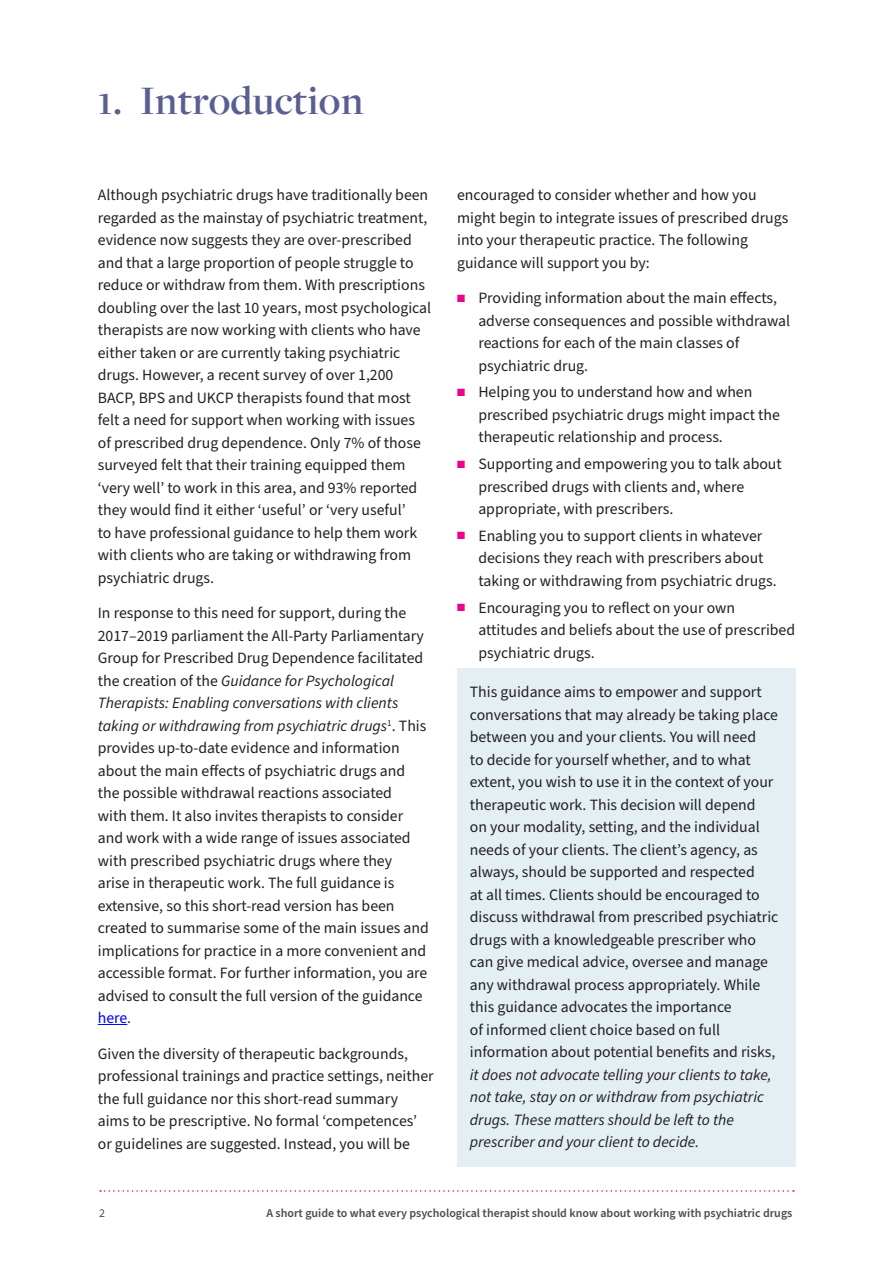
<style>
.page{position:relative;width:893px;height:1263px;background:#fff}
.page>*{position:absolute;margin:0;border:0;box-sizing:border-box;transform-origin:0 0}
._1-Heading{font:600 42px "Freight Disp Pro";letter-spacing:.005em;color:#5a5f91}
.Body{font:15.75px/22.5px "Source Sans Pro";color:#231f20}
.Boxed_text_BLUE{font:15.75px/22.5px "Source Sans Pro";color:#231f20}
.t1{font:600 12px "Source Sans Pro";color:#4b4c4d}
.t2{font:12px "Source Sans Pro";color:#4b4c4d}
.s1{font-style:italic}
.s2{color:#00f}
.s3{color:#ed028c}
</style>
<div class="page">
<svg style="left:100px;top:1190px;width:694px;height:2px"></svg>
<svg style="left:98px;top:1024px;width:29px;height:1px"></svg>
<div style="left:457px;top:668px;width:338px;height:498px;background:#e4eff4"></div>
<p class="_1-Heading" style="left:98px;top:73px;width:267px">1. Introduction</p>
<p class="Body" style="left:98px;top:184px;width:335px">Although psychiatric drugs have traditionally been regarded as the mainstay of psychiatric treatment, evidence now suggests they are over-prescribed and that a large proportion of people struggle to reduce or withdraw from them. With prescriptions doubling over the last 10 years, most psychological therapists are now working with clients who have either taken or are currently taking psychiatric drugs. However, a recent survey of over 1,200<br>BACP, BPS and UKCP therapists found that most felt a need for support when working with issues of prescribed drug dependence. Only 7% of those surveyed felt that their training equipped them ‘very well’ to work in this area, and 93% reported they would find it either ‘useful’ or ‘very useful’<br>to have professional guidance to help them work with clients who are taking or withdrawing from psychiatric drugs.</p>
<p class="Body" style="left:98px;top:602px;width:333px">In response to this need for support, during the 2017–2019 parliament the All-Party Parliamentary Group for Prescribed Drug Dependence facilitated the creation of the <span class="s1">Guidance for Psychological Therapists: Enabling conversations with clients taking or withdrawing from psychiatric drugs</span><sup>1</sup>. This provides up-to-date evidence and information about the main effects of psychiatric drugs and the possible withdrawal reactions associated<br>with them. It also invites therapists to consider and work with a wide range of issues associated with prescribed psychiatric drugs where they<br>arise in therapeutic work. The full guidance is extensive, so this short-read version has been created to summarise some of the main issues and implications for practice in a more convenient and accessible format. For further information, you are advised to consult the full version of the guidance <span class="s2">here</span>.</p>
<p class="Body" style="left:98px;top:1042px;width:337px">Given the diversity of therapeutic backgrounds, professional trainings and practice settings, neither the full guidance nor this short-read summary<br>aims to be prescriptive. No formal ‘competences’ or guidelines are suggested. Instead, you will be</p>
<p class="Body" style="left:457px;top:184px;width:333px">encouraged to consider whether and how you might begin to integrate issues of prescribed drugs into your therapeutic practice. The following guidance will support you by:</p>
<p class="Boxed_text_BLUE" style="left:478px;top:287px;width:313px;text-indent:-21px"><span class="s3">■</span> Providing information about the main effects, adverse consequences and possible withdrawal reactions for each of the main classes of psychiatric drug.</p>
<p class="Boxed_text_BLUE" style="left:478px;top:381px;width:303px;text-indent:-21px"><span class="s3">■</span> Helping you to understand how and when prescribed psychiatric drugs might impact the therapeutic relationship and process.</p>
<p class="Boxed_text_BLUE" style="left:478px;top:453px;width:305px;text-indent:-21px"><span class="s3">■</span> Supporting and empowering you to talk about prescribed drugs with clients and, where appropriate, with prescribers.</p>
<p class="Boxed_text_BLUE" style="left:478px;top:525px;width:300px;text-indent:-21px"><span class="s3">■</span> Enabling you to support clients in whatever decisions they reach with prescribers about taking or withdrawing from psychiatric drugs.</p>
<p class="Boxed_text_BLUE" style="left:478px;top:597px;width:318px;text-indent:-21px"><span class="s3">■</span> Encouraging you to reflect on your own attitudes and beliefs about the use of prescribed psychiatric drugs.</p>
<p class="Boxed_text_BLUE" style="left:470px;top:681px;width:310px">This guidance aims to empower and support conversations that may already be taking place between you and your clients. You will need<br>to decide for yourself whether, and to what extent, you wish to use it in the context of your therapeutic work. This decision will depend<br>on your modality, setting, and the individual needs of your clients. The client’s agency, as always, should be supported and respected<br>at all times. Clients should be encouraged to discuss withdrawal from prescribed psychiatric drugs with a knowledgeable prescriber who can give medical advice, oversee and manage any withdrawal process appropriately. While this guidance advocates the importance<br>of informed client choice based on full information about potential benefits and risks, <span class="s1">it does not advocate telling your clients to take, not take, stay on or withdraw from psychiatric drugs. These matters should be left to the prescriber and your client to decide.</span></p>
<p class="t2" style="left:99px;top:1205px;width:7px">2</p>
<p class="t1" style="left:266px;top:1205px;width:527px">A short guide to what every psychological therapist should know about working with psychiatric drugs</p>
</div>
